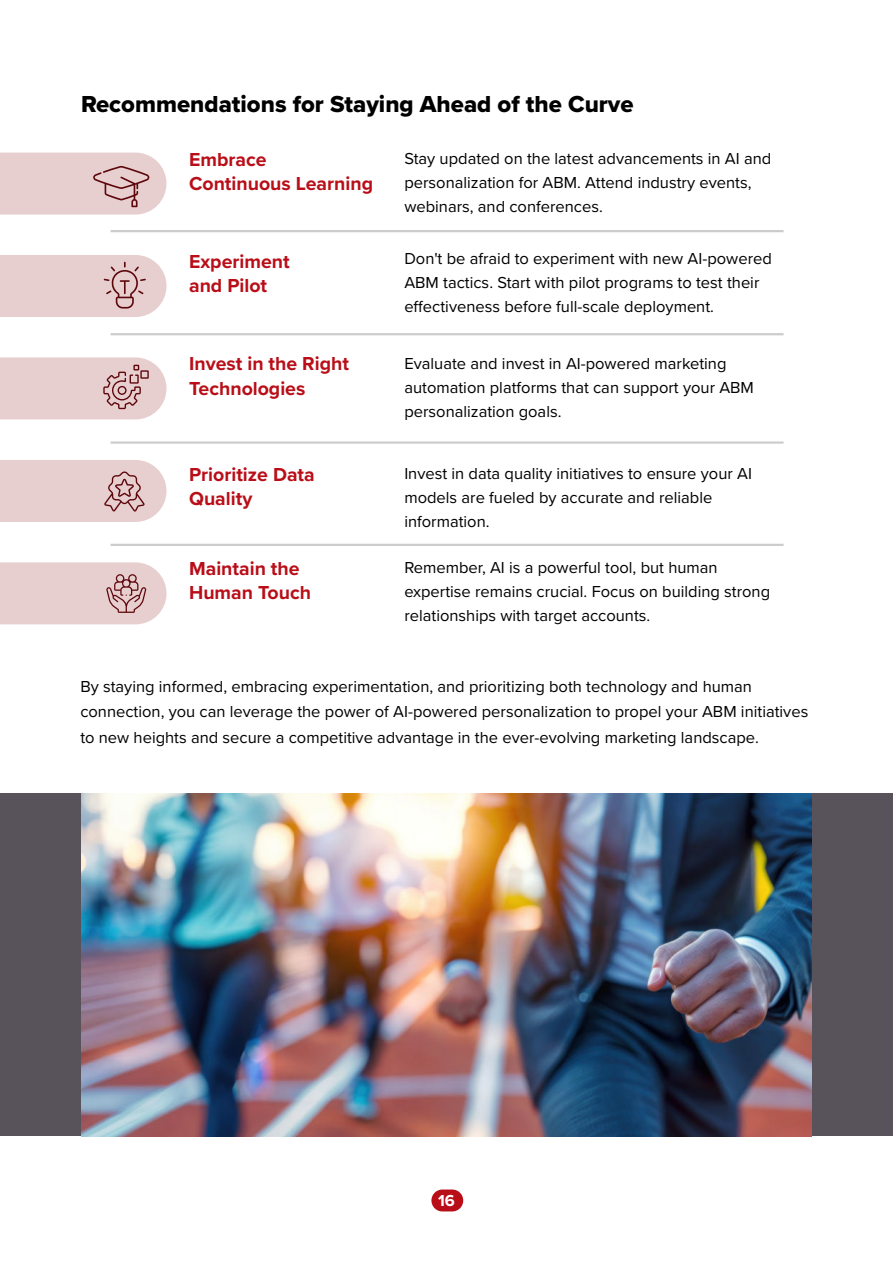
<style>
.page{position:relative;width:893px;height:1263px;background:#fff}
.page>*{position:absolute;margin:0;border:0;box-sizing:border-box;transform-origin:0 0}
.t1{font:24px "Proxima Nova Extrabld";color:#000}
.t2{font:700 19.5px/24px "Proxima Nova";color:#b90e18}
.t3{font:16.5px/24px "Proxima Nova";color:#000}
.t4{font:700 16.5px "Proxima Nova";color:#fff}
</style>
<div class="page">
<div style="left:0;top:794px;width:893px;height:342px;background:#58535b"></div>
<img style="left:81px;top:794px;width:731px;height:342px">
<hr style="left:111px;top:230px;width:672px;height:2px;background:#ccc">
<hr style="left:111px;top:333px;width:672px;height:2px;background:#ccc">
<hr style="left:111px;top:441px;width:672px;height:3px;background:#ccc">
<hr style="left:111px;top:544px;width:672px;height:2px;background:#ccc">
<div style="left:431px;top:1189px;width:32px;height:22px;background:#b90e18;border-radius:11px"></div>
<svg style="left:0;top:255px;width:166px;height:62px;background:#e3c9ca"></svg>
<svg style="left:0;top:357px;width:166px;height:62px;background:#e2c8c9"></svg>
<svg style="left:0;top:460px;width:166px;height:62px;background:#e3c9ca"></svg>
<svg style="left:0;top:562px;width:166px;height:62px;background:#e3c9ca"></svg>
<svg style="left:0;top:153px;width:166px;height:62px;background:#e3c9ca"></svg>
<h1 class="t1" style="left:81px;top:94px;width:554px">Recommendations for Staying Ahead of the Curve</h1>
<p class="t2" style="left:189px;top:148px;width:186px">Embrace<br>Continuous Learning</p>
<p class="t2" style="left:189px;top:251px;width:102px">Experiment and Pilot</p>
<p class="t2" style="left:189px;top:353px;width:161px">Invest in the Right<br>Technologies</p>
<p class="t2" style="left:189px;top:464px;width:127px">Prioritize Data<br>Quality</p>
<p class="t2" style="left:189px;top:558px;width:123px">Maintain the<br>Human Touch</p>
<p class="t3" style="left:404px;top:147px;width:368px">Stay updated on the latest advancements in AI and personalization for ABM. Attend industry events, webinars, and conferences.</p>
<p class="t3" style="left:404px;top:247px;width:369px">Don't be afraid to experiment with new AI-powered<br>ABM tactics. Start with pilot programs to test their effectiveness before full-scale deployment.</p>
<p class="t3" style="left:404px;top:352px;width:351px">Evaluate and invest in AI-powered marketing automation platforms that can support your ABM personalization goals.</p>
<p class="t3" style="left:404px;top:462px;width:349px">Invest in data quality initiatives to ensure your AI models are fueled by accurate and reliable information.</p>
<p class="t3" style="left:404px;top:557px;width:367px">Remember, AI is a powerful tool, but human expertise remains crucial. Focus on building strong relationships with target accounts.</p>
<p class="t3" style="left:80px;top:674px;width:729px;line-height:25.5px">By staying informed, embracing experimentation, and prioritizing both technology and human connection, you can leverage the power of AI-powered personalization to propel your ABM initiatives to new heights and secure a competitive advantage in the ever-evolving marketing landscape.</p>
<p class="t4" style="left:438px;top:1193px;width:18px">16</p>
</div>
